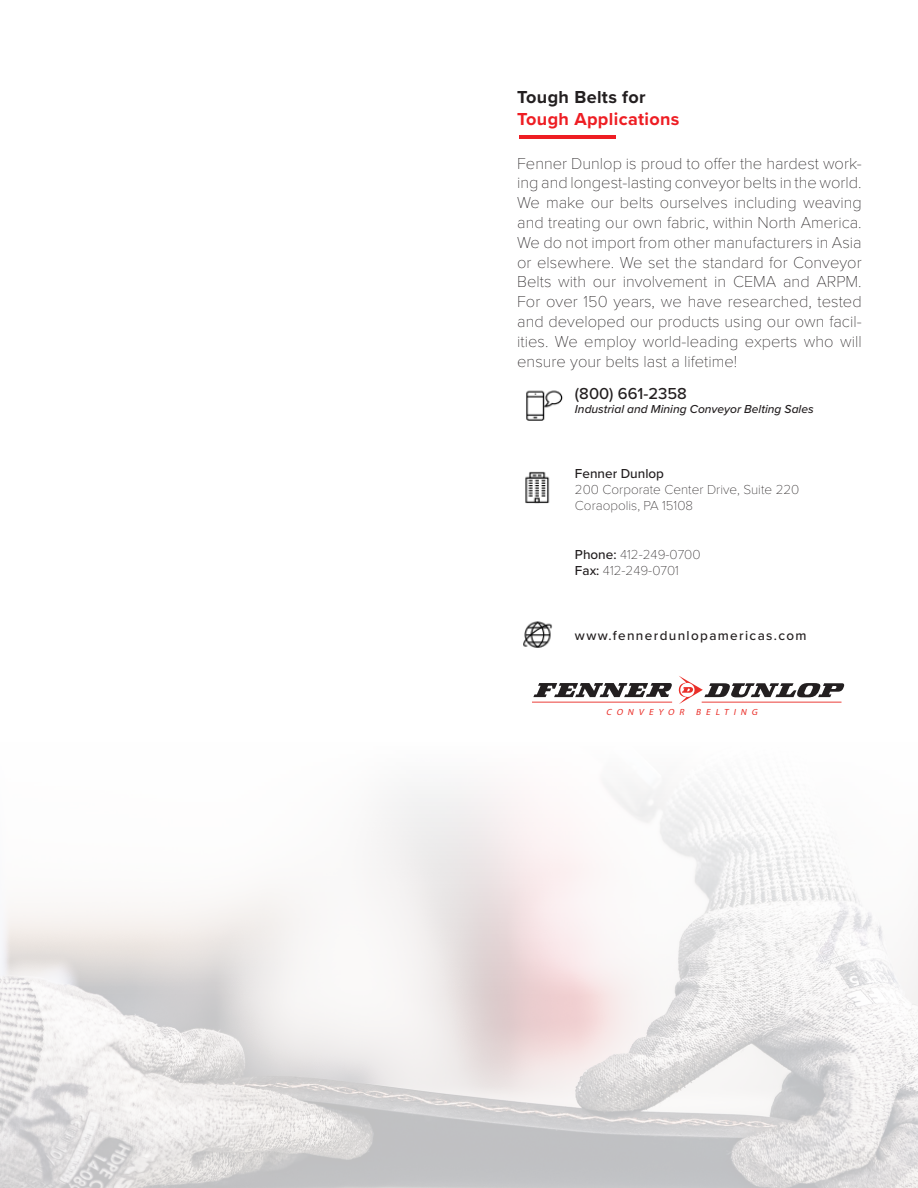
<style>
.page{position:relative;width:918px;height:1188px;background:#fff}
.page>*{position:absolute;margin:0;border:0;box-sizing:border-box;transform-origin:0 0}
.t1{font:700 18px "Proxima Nova";letter-spacing:.02em;color:#ee1d23}
.t2{font:700 18px "Proxima Nova";letter-spacing:.02em;color:#231f20}
.t3{font:100 16.5px/19.8px "Proxima Nova T";color:#231f20;text-align:justify}
.t4{font:500 16.5px "Proxima Nova";color:#231f20}
.t5{font:100 13.5px "Proxima Nova T";color:#231f20}
.t6{font:500 13.5px "Proxima Nova";letter-spacing:.1em;color:#231f20}
.t7{font:500 13.5px "Proxima Nova";color:#231f20}
.t8{font:italic 500 12px "Proxima Nova";color:#231f20}
.t9{font:italic 700 9px "Open Sans";color:#ea2f29}
.s1{font-family:"Proxima Nova";font-weight:500}
</style>
<div class="page">
<img style="left:0;top:701px;width:918px;height:487px">
<hr style="left:519px;top:135px;width:97px;height:4px;background:#ee1d23">
<hr style="left:532px;top:702px;width:140px;height:1px;background:#ea2f29">
<svg style="left:533px;top:676px;width:312px;height:28px"></svg>
<img style="left:523px;top:390px;width:40px;height:258px">
<p class="t2" style="left:517px;top:83px;width:130px">Tough Belts for</p>
<p class="t1" style="left:517px;top:106px;width:164px">Tough Applications</p>
<p class="t3" style="left:517px;top:152px;width:346px">Fenner Dunlop is proud to offer the hardest work&shy;ing and longest-lasting conveyor belts in the world.<br>We make our belts ourselves including weaving and treating our own fabric, within North America.<br>We do not import from other manufacturers in Asia or elsewhere. We set the standard for Conveyor Belts with our involvement in CEMA and ARPM.<br>For over 150 years, we have researched, tested and developed our products using our own facil&shy;ities. We employ world-leading experts who will ensure your belts last a lifetime!</p>
<p class="t4" style="left:575px;top:381px;width:114px">(800) 661-2358</p>
<p class="t8" style="left:575px;top:400px;width:240px">Industrial and Mining Conveyor Belting Sales</p>
<p class="t7" style="left:575px;top:463px;width:91px">Fenner Dunlop</p>
<p class="t5" style="left:575px;top:479px;width:226px">200 Corporate Center Drive, Suite 220</p>
<p class="t5" style="left:575px;top:496px;width:120px">Coraopolis, PA 15108</p>
<p class="t5" style="left:575px;top:544px;width:127px"><span class="s1">Phone:</span> 412-249-0700</p>
<p class="t5" style="left:575px;top:560px;width:106px"><span class="s1">Fax:</span> 412-249-0701</p>
<p class="t6" style="left:575px;top:625px;width:233px">www.fennerdunlopamericas.com</p>
<p class="t9" style="left:606px;top:706px;width:155px">CONVEYOR BELTING</p>
</div>
